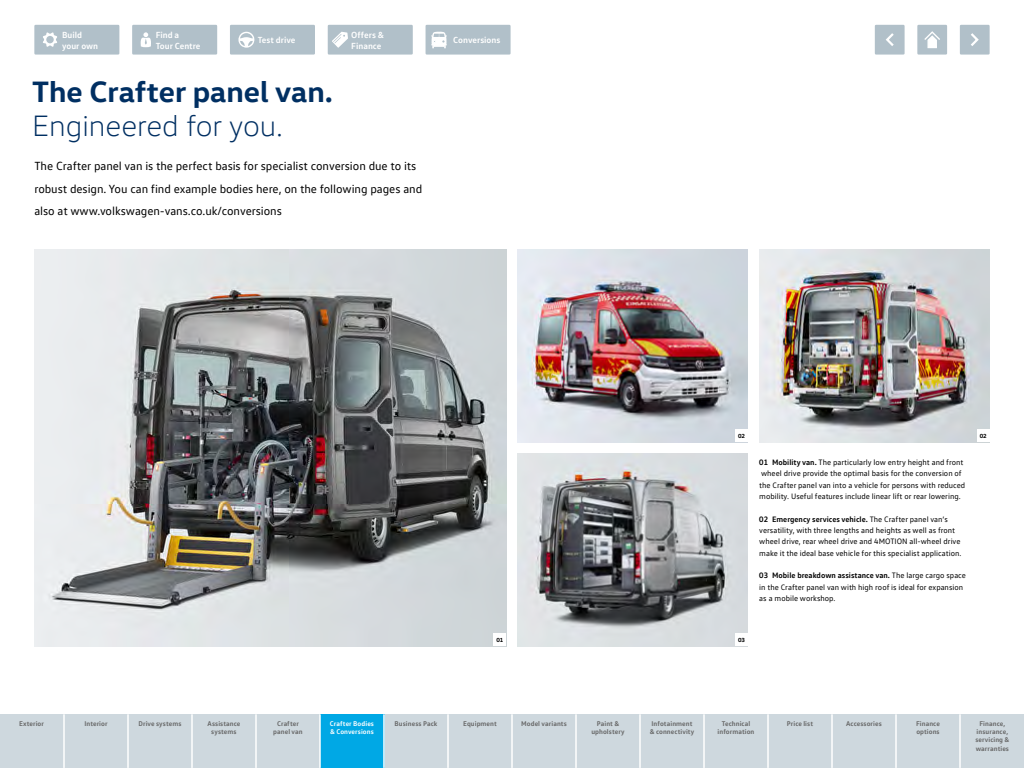
<style>
.page{position:relative;width:1024px;height:768px;background:#fff}
.page>*{position:absolute;margin:0;border:0;box-sizing:border-box;transform-origin:0 0}
.t1{font:700 30px "VW Head";color:#002f62}
.t2{font:300 30px "VW Head";color:#002f62}
.t3{font:12px/22.7px "VW Text";letter-spacing:-.005em;color:#000}
.t4{font:700 9px/10.8px "VW Text";color:#fff}
.t5{font:8px/11.3px "VW Text";color:#000}
.t6{font:700 7px/8.4px "VW Text";letter-spacing:.01em;color:#666;text-align:center}
.t7{font:700 7px/8.4px "VW Text";letter-spacing:.01em;color:#fff}
.t8{font:700 6px "VW Head";letter-spacing:.005em;color:#000}
.s1{font-weight:700}
</style>
<div class="page">
<div style="left:0;top:714px;width:1024px;height:54px;background:#ced8de"></div>
<img style="left:34px;top:249px;width:472px;height:397px">
<img style="left:759px;top:249px;width:231px;height:193px">
<img style="left:518px;top:249px;width:230px;height:193px">
<img style="left:518px;top:454px;width:230px;height:192px">
<div style="left:320px;top:714px;width:64px;height:54px;background:#00a8e5"></div>
<hr style="left:63px;top:714px;width:2px;height:54px;background:#fff">
<hr style="left:127px;top:714px;width:2px;height:54px;background:#fff">
<hr style="left:191px;top:714px;width:2px;height:54px;background:#fff">
<hr style="left:255px;top:714px;width:2px;height:54px;background:#fff">
<hr style="left:319px;top:714px;width:2px;height:54px;background:#fff">
<hr style="left:383px;top:714px;width:2px;height:54px;background:#fff">
<hr style="left:447px;top:714px;width:2px;height:54px;background:#fff">
<hr style="left:511px;top:714px;width:2px;height:54px;background:#fff">
<hr style="left:575px;top:714px;width:2px;height:54px;background:#fff">
<hr style="left:639px;top:714px;width:2px;height:54px;background:#fff">
<hr style="left:703px;top:714px;width:2px;height:54px;background:#fff">
<hr style="left:767px;top:714px;width:2px;height:54px;background:#fff">
<hr style="left:831px;top:714px;width:2px;height:54px;background:#fff">
<hr style="left:895px;top:714px;width:2px;height:54px;background:#fff">
<hr style="left:959px;top:714px;width:2px;height:54px;background:#fff">
<div style="left:35px;top:26px;width:83px;height:27px;background:#b1c0c9"></div>
<div style="left:34px;top:25px;width:85px;height:30px;border:2px solid #b1c0c9"></div>
<svg style="left:43px;top:32px;width:14px;height:15px"></svg>
<div style="left:960px;top:25px;width:30px;height:30px;background:#b1c0c9;border:2px solid #b1c0c9"></div>
<svg style="left:971px;top:33px;width:8px;height:13px"></svg>
<div style="left:917px;top:25px;width:30px;height:30px;background:#b1c0c9;border:2px solid #b1c0c9"></div>
<svg style="left:924px;top:31px;width:16px;height:18px"></svg>
<div style="left:875px;top:25px;width:30px;height:30px;background:#b1c0c9;border:2px solid #b1c0c9"></div>
<svg style="left:886px;top:33px;width:8px;height:13px"></svg>
<div style="left:133px;top:26px;width:83px;height:27px;background:#b1c0c9"></div>
<div style="left:132px;top:25px;width:85px;height:30px;border:2px solid #b1c0c9"></div>
<svg style="left:141px;top:32px;width:10px;height:15px"></svg>
<div style="left:231px;top:26px;width:83px;height:27px;background:#b1c0c9"></div>
<div style="left:230px;top:25px;width:85px;height:30px;border:2px solid #b1c0c9"></div>
<svg style="left:238px;top:32px;width:16px;height:16px"></svg>
<div style="left:329px;top:26px;width:83px;height:27px;background:#b1c0c9"></div>
<div style="left:328px;top:25px;width:85px;height:30px;border:2px solid #b1c0c9"></div>
<svg style="left:332px;top:32px;width:16px;height:16px"></svg>
<div style="left:427px;top:26px;width:82px;height:27px;background:#b1c0c9"></div>
<div style="left:426px;top:25px;width:85px;height:30px;border:2px solid #b1c0c9"></div>
<svg style="left:431px;top:32px;width:16px;height:16px"></svg>
<div style="left:494px;top:634px;width:12px;height:12px;background:#fff"></div>
<div style="left:735px;top:634px;width:13px;height:12px;background:#fff"></div>
<div style="left:735px;top:429px;width:13px;height:13px;background:#fff"></div>
<div style="left:977px;top:429px;width:13px;height:13px;background:#fff"></div>
<p class="t4" style="left:62px;top:29px;width:38px">Build your own</p>
<p class="t4" style="left:156px;top:29px;width:46px">Find a<br>Tour Centre</p>
<p class="t4" style="left:258px;top:34px;width:39px">Test drive</p>
<p class="t4" style="left:351px;top:29px;width:34px">Offers &amp;<br>Finance</p>
<p class="t4" style="left:453px;top:34px;width:49px">Conversions</p>
<h1 class="t1" style="left:32px;top:72px;width:302px">The Crafter panel van.</h1>
<h1 class="t2" style="left:32px;top:108px;width:253px">Engineered for you.</h1>
<h2 class="t3" style="left:34px;top:154px;width:389px">The Crafter panel van is the perfect basis for specialist conversion due to its robust design. You can find example bodies here, on the following pages and also at www.volkswagen-vans.co.uk/conversions</h2>
<p class="t8" style="left:738px;top:432px;width:9px">02</p>
<p class="t8" style="left:980px;top:432px;width:9px">02</p>
<p class="t8" style="left:496px;top:636px;width:9px">01</p>
<p class="t8" style="left:738px;top:636px;width:9px">03</p>
<p class="t5" style="left:759px;top:456px;width:208px"><span class="s1">01 Mobility van.</span> The particularly low entry height and front wheel drive provide the optimal basis for the conversion of the Crafter panel van into a vehicle for persons with reduced mobility. Useful features include linear lift or rear lowering.</p>
<p class="t5" style="left:759px;top:513px;width:204px"><span class="s1">02 Emergency services vehicle.</span> The Crafter panel van’s versatility, with three lengths and heights as well as front wheel drive, rear wheel drive and 4MOTION all-wheel drive make it the ideal base vehicle for this specialist application.</p>
<p class="t5" style="left:759px;top:570px;width:208px"><span class="s1">03 Mobile breakdown assistance van.</span> The large cargo space in the Crafter panel van with high roof is ideal for expansion as a mobile workshop.</p>
<p class="t6" style="left:19px;top:719px;width:26px">Exterior</p>
<p class="t6" style="left:84px;top:719px;width:25px">Interior</p>
<p class="t6" style="left:139px;top:719px;width:44px">Drive systems</p>
<p class="t6" style="left:208px;top:719px;width:34px">Assistance systems</p>
<p class="t6" style="left:273px;top:719px;width:31px">Crafter panel van</p>
<p class="t7" style="left:330px;top:719px;width:46px">Crafter Bodies &amp; Conversions</p>
<p class="t6" style="left:395px;top:719px;width:44px">Business Pack</p>
<p class="t6" style="left:463px;top:719px;width:35px">Equipment</p>
<p class="t6" style="left:521px;top:719px;width:47px">Model variants</p>
<p class="t6" style="left:591px;top:719px;width:35px">Paint &amp; upholstery</p>
<p class="t6" style="left:650px;top:719px;width:46px;text-align:left">Infotainment &amp; connectivity</p>
<p class="t6" style="left:718px;top:719px;width:38px">Technical information</p>
<p class="t6" style="left:787px;top:719px;width:28px">Price list</p>
<p class="t6" style="left:846px;top:719px;width:37px">Accessories</p>
<p class="t6" style="left:916px;top:719px;width:25px;text-align:left">Finance options</p>
<p class="t6" style="left:975px;top:719px;width:36px">Finance, insurance, servicing &amp; warranties</p>
</div>
